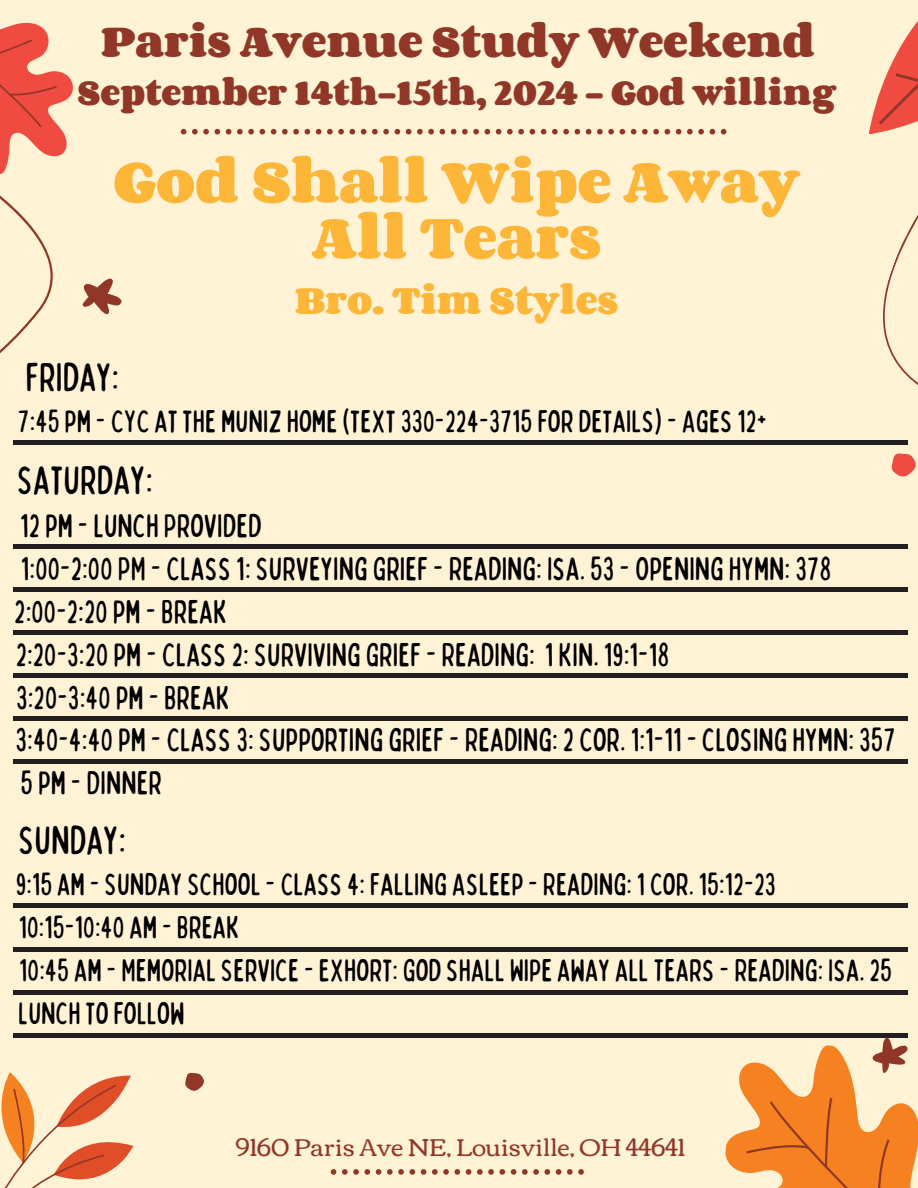
<style>
.page{position:relative;width:918px;height:1188px;background:#fff2d5}
.page>*{position:absolute;margin:0;border:0;box-sizing:border-box;transform-origin:0 0}
.t1{font:700 51px/56.1px "Corben";color:#fdb638;text-align:center}
.t2{font:condensed 40.5px "Bobby Jones Soft";color:#000}
.t3{font:700 37.5px "Corben";color:#913727}
.t4{font:condensed 33px "Bobby Jones Soft";color:#000}
.t5{font:700 33px "Corben";color:#fdb638}
.t6{font:condensed 31.5px/43.2px "Bobby Jones Soft";color:#000}
.t7{font:700 30px "Corben";color:#913727}
.t8{font:24.45px "Corben";color:#913727}
</style>
<div class="page">
<svg style="left:331px;top:1169px;width:253px;height:6px"></svg>
<svg style="left:181px;top:129px;width:545px;height:5px"></svg>
<hr style="left:13px;top:587px;width:894px;height:4px;background:#231f20">
<hr style="left:13px;top:673px;width:894px;height:4px;background:#231f20">
<hr style="left:13px;top:716px;width:894px;height:4px;background:#231f20">
<div style="left:13px;top:544px;width:894px;height:5px;background:#231f20"></div>
<hr style="left:13px;top:630px;width:894px;height:4px;background:#231f20">
<hr style="left:13px;top:759px;width:894px;height:4px;background:#231f20">
<hr style="left:13px;top:947px;width:894px;height:4px;background:#231f20">
<hr style="left:13px;top:1033px;width:894px;height:4px;background:#231f20">
<hr style="left:13px;top:904px;width:894px;height:4px;background:#231f20">
<hr style="left:13px;top:990px;width:894px;height:4px;background:#231f20">
<hr style="left:13px;top:441px;width:894px;height:4px;background:#231f20">
<svg style="left:1px;top:1072px;width:133px;height:116px"></svg>
<svg style="left:725px;top:1038px;width:193px;height:150px"></svg>
<svg style="left:185px;top:1073px;width:19px;height:18px"></svg>
<svg style="left:848px;top:21px;width:70px;height:456px"></svg>
<svg style="left:0;top:22px;width:129px;height:419px"></svg>
<p class="t3" style="left:101px;top:22px;width:716px">Paris Avenue Study Weekend</p>
<p class="t7" style="left:77px;top:77px;width:760px">September 14th-15th, 2024 - God willing</p>
<h1 class="t1" style="left:113px;top:157px;width:688px">God Shall Wipe Away<br>All Tears</h1>
<p class="t5" style="left:295px;top:283px;width:325px">Bro. Tim Styles</p>
<p class="t2" style="left:25px;top:352px;width:95px">FRIDAY:</p>
<p class="t6" style="left:18px;top:398px;width:751px">7:45PM - CYC ATTHE MUNIZ HOME(TEXT330-224-3715FOR DETAILS)- AGES 12+</p>
<p class="t2" style="left:17px;top:455px;width:137px">SATURDAY:</p>
<p class="t4" style="left:20px;top:505px;width:243px">12PM -LUNCHPROVIDED</p>
<p class="t4" style="left:21px;top:547px;width:812px">1:00-2:00PM - CLASS 1:SURVEYING GRIEF- READING: ISA.53- OPENING HYMN:378</p>
<p class="t4" style="left:14px;top:590px;width:214px">2:00-2:20PM -BREAK</p>
<p class="t4" style="left:16px;top:633px;width:655px">2:20-3:20PM - CLASS 2:SURVIVING GRIEF- READING: 1 KIN. 19:1-18</p>
<p class="t4" style="left:16px;top:676px;width:215px">3:20-3:40PM -BREAK</p>
<p class="t4" style="left:16px;top:719px;width:882px">3:40-4:40PM - CLASS 3:SUPPORTING GRIEF- READING:2 COR. 1:1-11- CLOSING HYMN:357</p>
<p class="t4" style="left:20px;top:762px;width:143px">5PM - DINNER</p>
<p class="t2" style="left:18px;top:815px;width:109px">SUNDAY:</p>
<p class="t6" style="left:16px;top:861px;width:762px">9:15 AM -SUNDAYSCHOOL- CLASS 4:FALLING ASLEEP- READING: 1 COR. 15:12-23</p>
<p class="t6" style="left:19px;top:905px;width:222px">10:15-10:40 AM -BREAK</p>
<p class="t6" style="left:18px;top:948px;width:876px">10:45 AM - MEMORIALSERVICE-EXHORT: GOD SHALL WIPE AWAY ALLTEARS - READING: ISA.25<br>LUNCHTO FOLLOW</p>
<p class="t8" style="left:236px;top:1133px;width:451px">9160 Paris Ave NE, Louisville, OH 44641</p>
</div>
